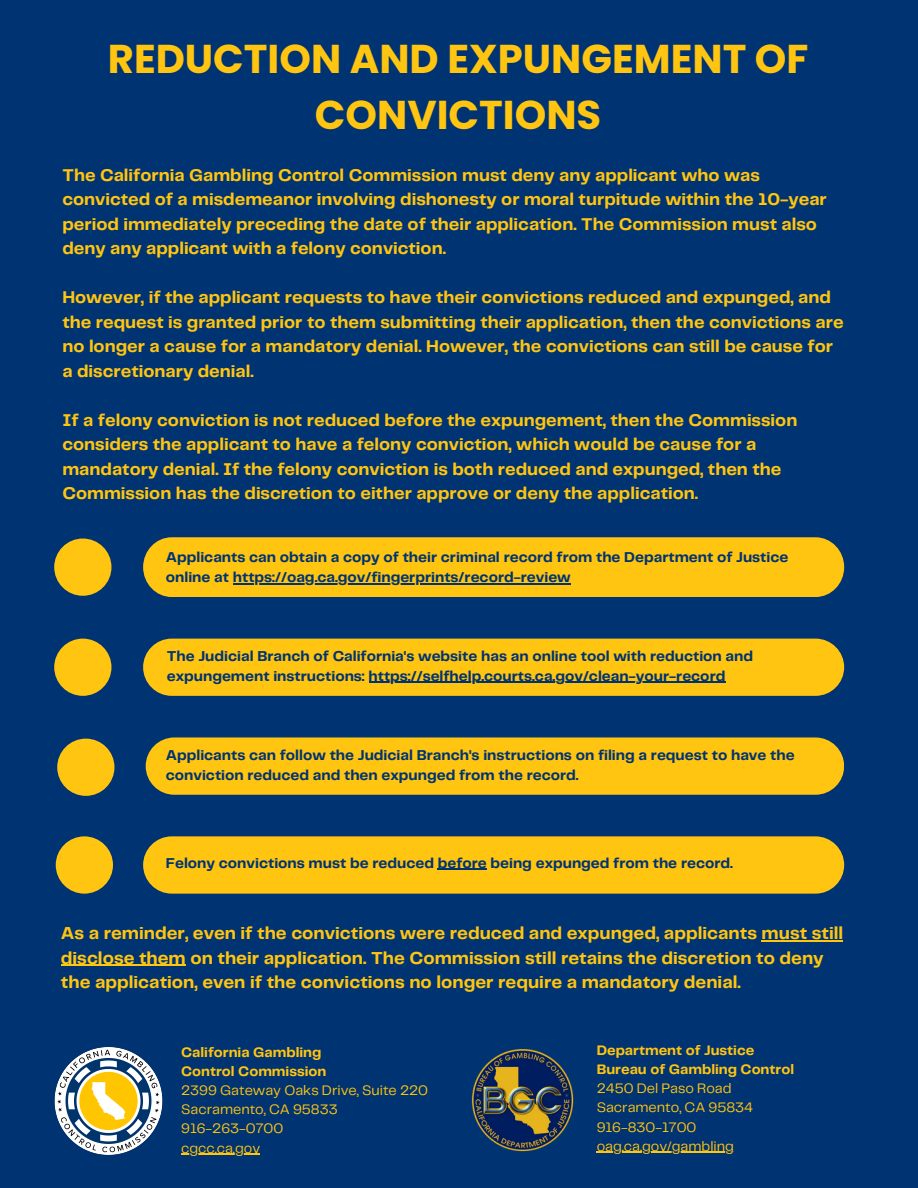
<style>
.page{position:relative;width:918px;height:1188px;background:#003372}
.page>*{position:absolute;margin:0;border:0;box-sizing:border-box;transform-origin:0 0}
.t1{font:700 40.2px/56.2px "Poppins";color:#ffc510;text-align:center}
.t2{font:700 18px/24.8px "Telegraf";color:#ffc510}
.t3{font:700 17.7px/24.5px "Telegraf";color:#ffc510}
.t4{font:700 14.85px/20.2px "Telegraf";color:#003372}
.t5{font:14.25px "Telegraf";color:#ffc510}
.t6{font:700 14.25px "Telegraf";color:#ffc510}
</style>
<div class="page">
<div style="left:54px;top:539px;width:57px;height:57px;background:#ffc510;border-radius:50%"></div>
<div style="left:143px;top:537px;width:701px;height:60px;background:#ffc510;border-radius:29px"></div>
<div style="left:54px;top:639px;width:57px;height:57px;background:#ffc510;border-radius:50%"></div>
<div style="left:143px;top:639px;width:701px;height:57px;background:#ffc510;border-radius:29px"></div>
<div style="left:57px;top:739px;width:57px;height:57px;background:#ffc510;border-radius:50%"></div>
<div style="left:146px;top:737px;width:698px;height:58px;background:#ffc510;border-radius:29px"></div>
<div style="left:56px;top:836px;width:57px;height:58px;background:#ffc510;border-radius:50%"></div>
<div style="left:143px;top:836px;width:701px;height:58px;background:#ffc510;border-radius:29px"></div>
<img style="left:54px;top:1048px;width:108px;height:107px">
<img style="left:471px;top:1049px;width:103px;height:103px">
<hr style="left:233px;top:583px;width:338px;height:1px;background:#003372">
<hr style="left:369px;top:682px;width:356px;height:1px;background:#003372">
<hr style="left:438px;top:869px;width:49px;height:1px;background:#003372">
<hr style="left:762px;top:940px;width:81px;height:1px;background:#ffc510">
<hr style="left:61px;top:965px;width:125px;height:1px;background:#ffc510">
<hr style="left:181px;top:1154px;width:79px;height:1px;background:#ffc510">
<hr style="left:597px;top:1152px;width:137px;height:1px;background:#ffc510">
<p class="t1" style="left:108px;top:31px;width:702px">REDUCTION AND EXPUNGEMENT OF<br>CONVICTIONS</p>
<p class="t3" style="left:62px;top:164px;width:766px">The California Gambling Control Commission must deny any applicant who was convicted of a misdemeanor involving dishonesty or moral turpitude within the 10-year period immediately preceding the date of their application. The Commission must also deny any applicant with a felony conviction.</p>
<p class="t3" style="left:62px;top:286px;width:783px">However, if the applicant requests to have their convictions reduced and expunged, and the request is granted prior to them submitting their application, then the convictions are no longer a cause for a mandatory denial. However, the convictions can still be cause for a discretionary denial.</p>
<p class="t3" style="left:62px;top:409px;width:736px">If a felony conviction is not reduced before the expungement, then the Commission considers the applicant to have a felony conviction, which would be cause for a mandatory denial. If the felony conviction is both reduced and expunged, then the Commission has the discretion to either approve or deny the application.</p>
<p class="t4" style="left:166px;top:547px;width:624px">Applicants can obtain a copy of their criminal record from the Department of Justice online at https://oag.ca.gov/fingerprints/record-review</p>
<p class="t4" style="left:167px;top:646px;width:588px">The Judicial Branch of California's website has an online tool with reduction and expungement instructions: https://selfhelp.courts.ca.gov/clean-your-record</p>
<p class="t4" style="left:166px;top:746px;width:630px">Applicants can follow the Judicial Branch's instructions on filing a request to have the conviction reduced and then expunged from the record.</p>
<p class="t4" style="left:166px;top:853px;width:569px">Felony convictions must be reduced before being expunged from the record.</p>
<p class="t2" style="left:61px;top:921px;width:784px">As a reminder, even if the convictions were reduced and expunged, applicants must still disclose them on their application. The Commission still retains the discretion to deny the application, even if the convictions no longer require a mandatory denial.</p>
<p class="t6" style="left:181px;top:1046px;width:142px">California Gambling</p>
<p class="t6" style="left:181px;top:1065px;width:147px">Control Commission</p>
<p class="t5" style="left:181px;top:1084px;width:248px">2399 Gateway Oaks Drive, Suite 220</p>
<p class="t5" style="left:181px;top:1103px;width:158px">Sacramento, CA 95833</p>
<p class="t5" style="left:181px;top:1123px;width:104px">916-263-0700</p>
<p class="t5" style="left:181px;top:1142px;width:80px">cgcc.ca.gov</p>
<p class="t6" style="left:597px;top:1044px;width:159px">Department of Justice</p>
<p class="t6" style="left:597px;top:1063px;width:199px">Bureau of Gambling Control</p>
<p class="t5" style="left:597px;top:1082px;width:136px">2450 Del Paso Road</p>
<p class="t5" style="left:597px;top:1102px;width:158px">Sacramento, CA 95834</p>
<p class="t5" style="left:597px;top:1121px;width:101px">916-830-1700</p>
<p class="t5" style="left:597px;top:1140px;width:139px">oag.ca.gov/gambling</p>
</div>
